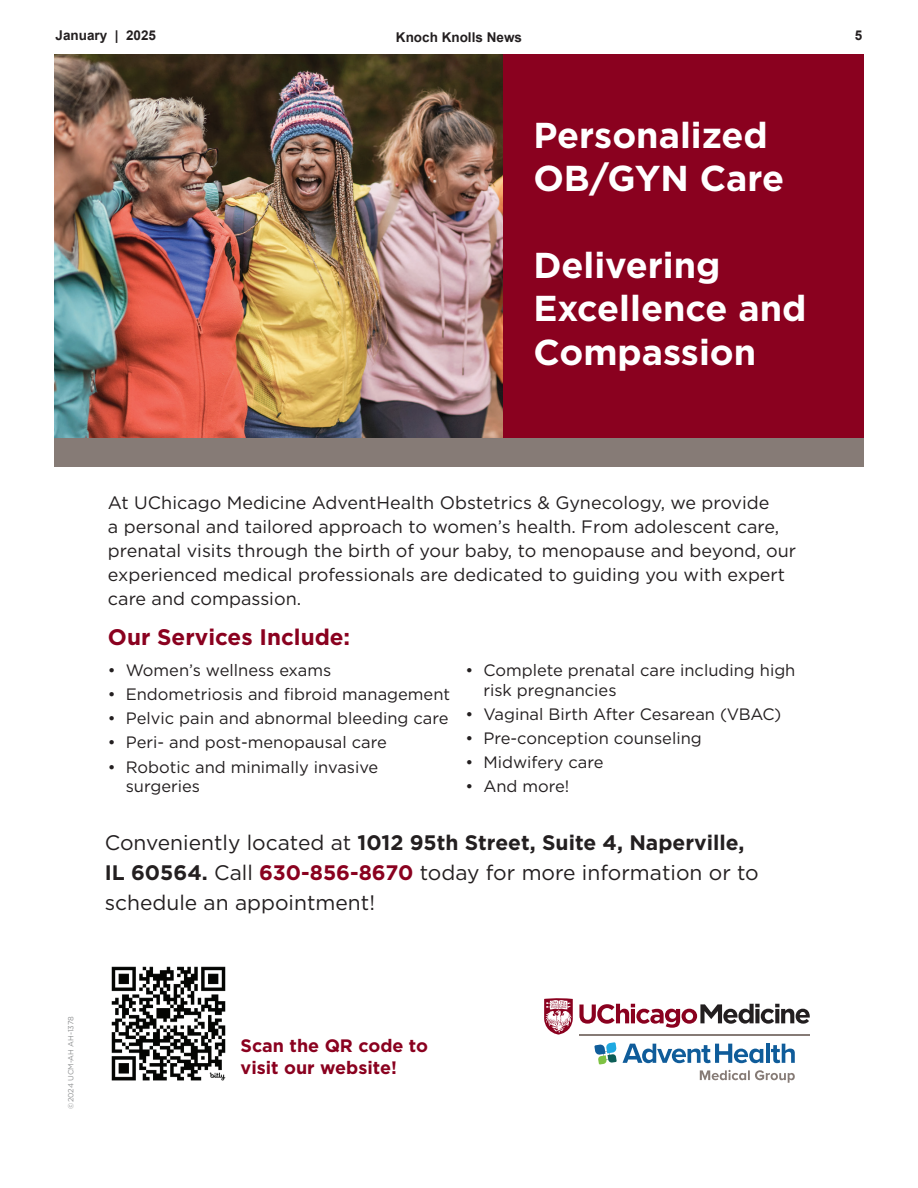
<style>
.page{position:relative;width:918px;height:1188px;background:#fff}
.page>*{position:absolute;margin:0;border:0;box-sizing:border-box;transform-origin:0 0}
.t1{font:700 36px/43.2px "Gotham";color:#fff}
.t2{font:700 22.5px "Gotham";color:#8a011f}
.t3{font:21px/30px "Gotham";color:#231f20}
.t4{font:18px/24px "Gotham";color:#231f20}
.t5{font:700 18px/21.6px "Gotham";color:#8a011f}
.t6{font:16.5px/19.8px "Gotham";color:#231f20}
.t7{font:700 13.5px "Arial";color:#231f20}
.t8{font:7.5px "Gotham";color:#8e9091}
.s1{font-weight:700}
.s2{font-weight:700;color:#8a011f}
</style>
<div class="page">
<img style="left:54px;top:54px;width:449px;height:384px">
<hr style="left:579px;top:1034px;width:231px;height:2px;background:#867b76">
<svg style="left:579px;top:1004px;width:231px;height:24px"></svg>
<svg style="left:544px;top:998px;width:29px;height:37px"></svg>
<svg style="left:594px;top:1042px;width:23px;height:23px"></svg>
<svg style="left:623px;top:1044px;width:140px;height:19px"></svg>
<hr style="left:766px;top:1044px;width:4px;height:19px;background:#0f5c9a">
<svg style="left:771px;top:1044px;width:24px;height:19px"></svg>
<svg style="left:700px;top:1070px;width:95px;height:13px"></svg>
<div style="left:503px;top:54px;width:361px;height:393px;background:#8a011f"></div>
<div style="left:54px;top:438px;width:810px;height:28px;background:#867b76"></div>
<img style="left:111px;top:966px;width:115px;height:115px">
<p class="t7" style="left:55px;top:26px;width:102px">January | 2025</p>
<p class="t7" style="left:396px;top:28px;width:128px">Knoch Knolls News</p>
<p class="t7" style="left:855px;top:26px;width:9px">5</p>
<h1 class="t1" style="left:533px;top:114px;width:252px">Personalized<br>OB/GYN Care</h1>
<h1 class="t1" style="left:533px;top:244px;width:275px">Delivering<br>Excellence and<br>Compassion</h1>
<p class="t4" style="left:108px;top:490px;width:690px">At UChicago Medicine AdventHealth Obstetrics &amp; Gynecology, we provide<br>a personal and tailored approach to women’s health. From adolescent care, prenatal visits through the birth of your baby, to menopause and beyond, our experienced medical professionals are dedicated to guiding you with expert care and compassion.</p>
<h2 class="t2" style="left:108px;top:622px;width:244px">Our Services Include:</h2>
<p class="t6" style="left:108px;top:660px;width:225px">• Women’s wellness exams</p>
<p class="t6" style="left:108px;top:684px;width:344px">• Endometriosis and fibroid management</p>
<p class="t6" style="left:108px;top:708px;width:342px">• Pelvic pain and abnormal bleeding care</p>
<p class="t6" style="left:108px;top:732px;width:280px">• Peri- and post-menopausal care</p>
<p class="t6" style="left:126px;top:756px;width:254px;text-indent:-18px">• Robotic and minimally invasive surgeries</p>
<p class="t6" style="left:483px;top:660px;width:314px;text-indent:-18px">• Complete prenatal care including high risk pregnancies</p>
<p class="t6" style="left:466px;top:704px;width:317px">• Vaginal Birth After Cesarean (VBAC)</p>
<p class="t6" style="left:466px;top:728px;width:238px">• Pre-conception counseling</p>
<p class="t6" style="left:466px;top:752px;width:140px">• Midwifery care</p>
<p class="t6" style="left:466px;top:776px;width:105px">• And more!</p>
<p class="t3" style="left:105px;top:827px;width:656px">Conveniently located at <span class="s1">1012 95th Street, Suite 4, Naperville,<br>IL 60564.</span> Call <span class="s2">630-856-8670</span> today for more information or to schedule an appointment!</p>
<p class="t8" style="left:66px;top:1109px;width:94px;rotate:-90deg">©2024 UCM-AH AH-1378</p>
<p class="t5" style="left:241px;top:1035px;width:189px">Scan the QR code to visit our website!</p>
</div>
